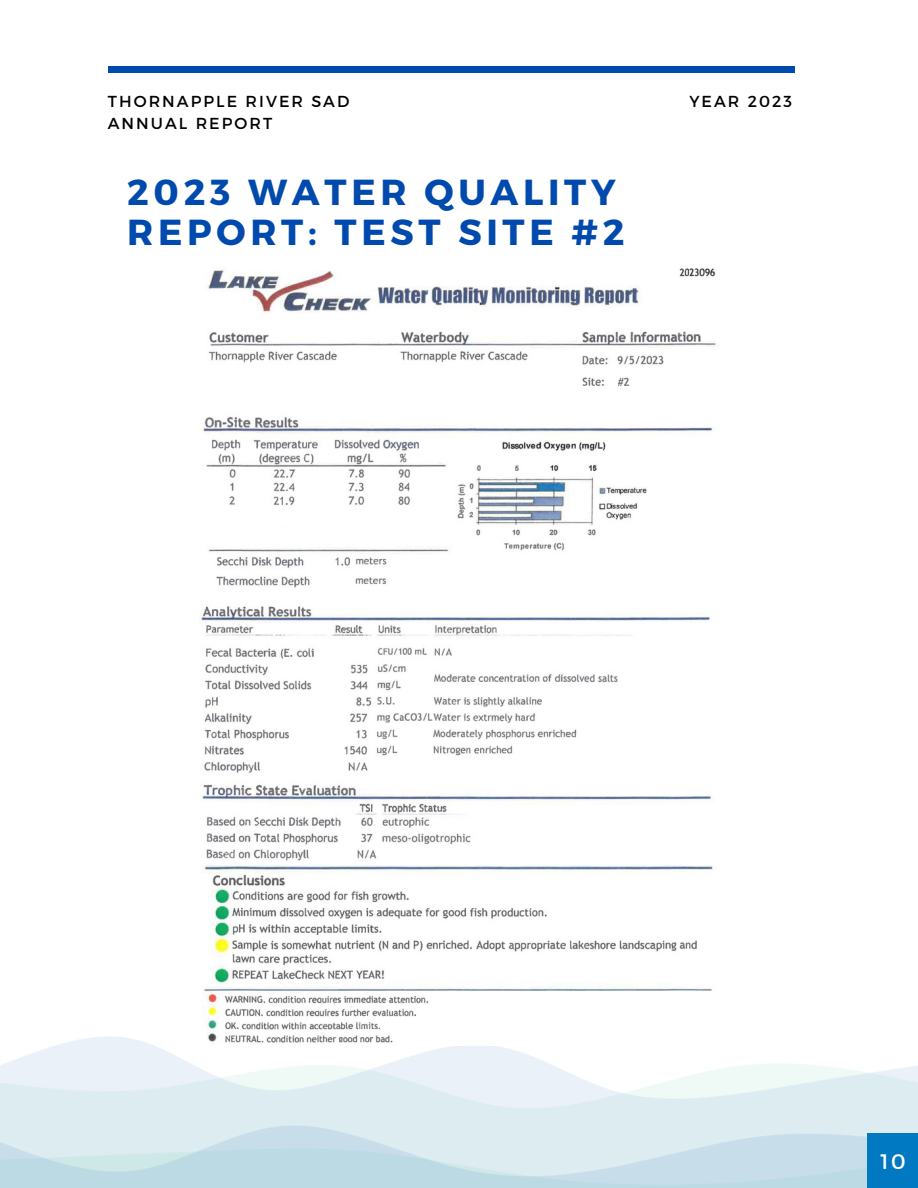
<style>
.page{position:relative;width:918px;height:1188px;background:#fff}
.page>*{position:absolute;margin:0;border:0;box-sizing:border-box;transform-origin:0 0}
.t1{font:700 36.15px/40.5px "Montserrat";letter-spacing:.13em;color:#004aad}
.t2{font:21px "Montserrat";color:#fff}
.t3{font:15.9px "Montserrat";letter-spacing:.13em;color:#000}
</style>
<div class="page">
<div style="left:108px;top:66px;width:686px;height:7px;background:#004aad"></div>
<img style="left:198px;top:268px;width:518px;height:593px">
<img style="left:203px;top:864px;width:510px;height:181px">
<div style="left:867px;top:1133px;width:51px;height:55px;background:#0078c2"></div>
<p class="t3" style="left:108px;top:91px;width:243px">THORNAPPLE RIVER SAD</p>
<p class="t3" style="left:108px;top:113px;width:166px">ANNUAL REPORT</p>
<h1 class="t1" style="left:127px;top:170px;width:499px">2023 WATER QUALITY<br>REPORT: TEST SITE #2</h1>
<p class="t3" style="left:689px;top:91px;width:104px">YEAR 2023</p>
<p class="t2" style="left:880px;top:1147px;width:27px">10</p>
</div>
